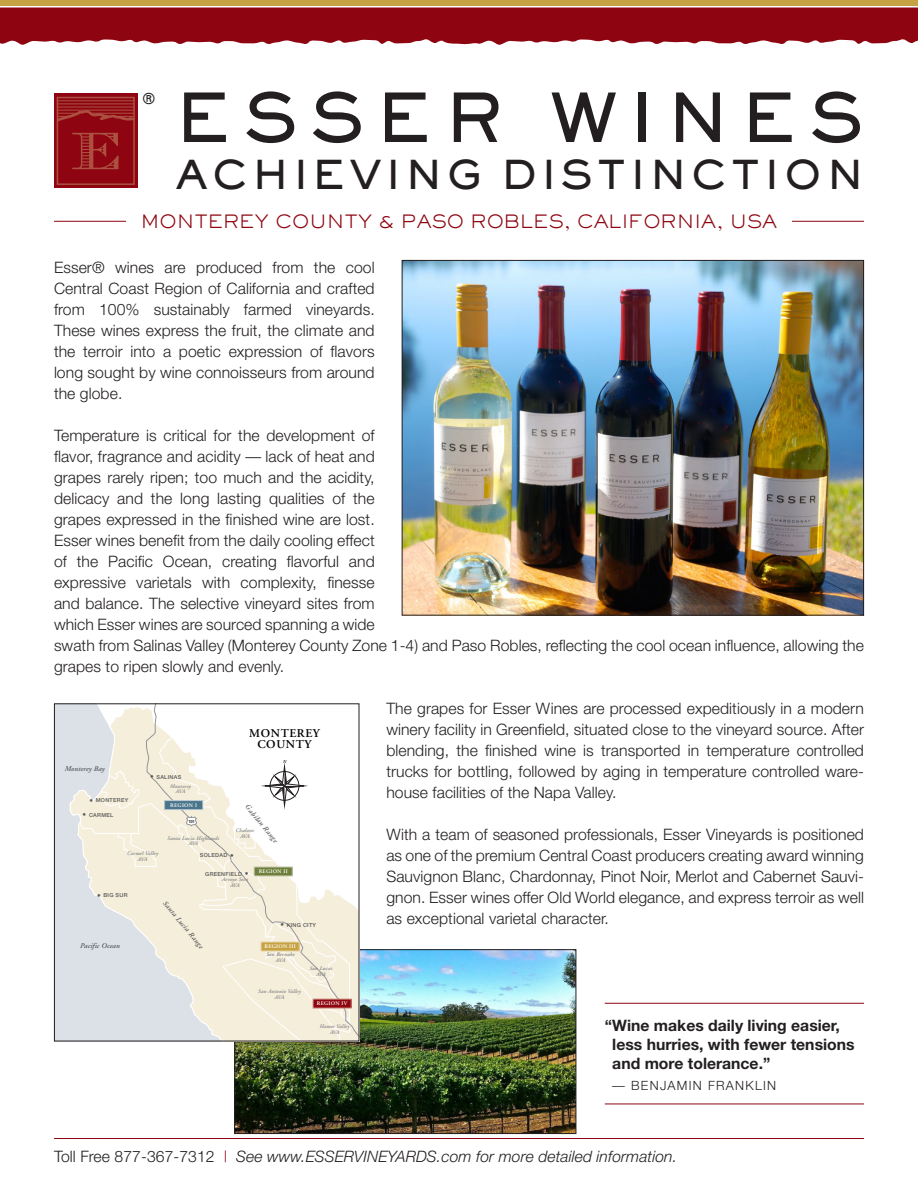
<style>
.page{position:relative;width:918px;height:1188px;background:#fff}
.page>*{position:absolute;margin:0;border:0;box-sizing:border-box;transform-origin:0 0}
.t1{font:66px "AT Sackers Heavy Gothic";letter-spacing:.175em;color:#231f20}
.t2{font:39px "AT Sackers Heavy Gothic";letter-spacing:.1em;color:#231f20}
.t3{font:300 18px "AT Sackers Gothic";color:#8e0511}
.Body{font:300 15.75px/21px "Helvetica Neue";letter-spacing:.005em;color:#231f20;text-align:justify}
.t4{font:700 15.75px/18.9px "Helvetica Neue";color:#231f20}
.t5{font:italic 300 15.75px "Helvetica Neue";letter-spacing:.005em;color:#231f20}
.t6{font:15.3px "Univers";color:#231f20}
.t7{font:300 12.75px "Helvetica Neue";letter-spacing:.1em;color:#231f20}
.t8{font:600 11.85px/11.9px "Adobe Garamond";letter-spacing:.05em;color:#000;text-align:center}
.t9{font:italic 600 7.35px "Adobe Garamond";letter-spacing:.01em;color:#58595b}
.t10{font:italic 600 5.55px/5.6px "Adobe Garamond";letter-spacing:.025em;color:#808283;text-align:center}
.t11{font:500 5.55px "Helvetica Neue";letter-spacing:.05em;color:#585857}
.t12{font:600 5.55px "Adobe Garamond";letter-spacing:.05em;color:#fff}
.t13{font:italic 600 4.65px "Adobe Garamond";color:#000}
.t14{font:700 4.2px "Helvetica";color:#333}
.s1{font-size:7.35px}
.s2{font-style:normal}
.s3{font-style:normal;color:#8e0511}
</style>
<div class="page">
<svg style="left:0;top:8px;width:918px;height:37px;background:#971a25"></svg>
<img style="left:404px;top:262px;width:458px;height:352px">
<div style="left:0;top:0;width:918px;height:7px;background:#c6a242"></div>
<img style="left:236px;top:951px;width:338px;height:181px">
<div style="left:234px;top:949px;width:342px;height:185px;border:1px solid #231f20"></div>
<div style="left:56px;top:705px;width:42px;height:334px;background:#dce1e7"></div>
<svg style="left:69px;top:706px;width:288px;height:333px;background:#e3e5e6"></svg>
<svg style="left:146px;top:705px;width:211px;height:333px"></svg>
<svg style="left:79px;top:736px;width:272px;height:303px"></svg>
<div style="left:165px;top:801px;width:38px;height:9px;background:#49748a"></div>
<div style="left:164px;top:800px;width:39px;height:10px;border:1px solid #b6c5cf"></div>
<div style="left:254px;top:867px;width:38px;height:9px;background:#6f803d"></div>
<div style="left:254px;top:867px;width:39px;height:9px;border:1px solid #c6caae"></div>
<div style="left:261px;top:942px;width:38px;height:9px;background:#c6a242"></div>
<div style="left:261px;top:942px;width:39px;height:9px;border:1px solid #e7d4a7"></div>
<div style="left:313px;top:999px;width:38px;height:9px;background:#8e0511"></div>
<div style="left:313px;top:999px;width:39px;height:10px;border:1px solid #cd8e7f"></div>
<hr style="left:605px;top:1104px;width:259px;height:1px;background:#8e0511">
<hr style="left:605px;top:1003px;width:259px;height:1px;background:#8e0511">
<hr style="left:0;top:6px;width:918px;height:2px;background:#fff">
<div style="left:54px;top:94px;width:84px;height:94px;background:#8e0511"></div>
<hr style="left:57px;top:100px;width:77px;height:1px;background:#ac5041">
<hr style="left:57px;top:103px;width:77px;height:1px;background:#ac5041">
<hr style="left:57px;top:107px;width:77px;height:1px;background:#ac5041">
<svg style="left:60px;top:110px;width:72px;height:11px"></svg>
<svg style="left:72px;top:133px;width:47px;height:36px"></svg>
<div style="left:57px;top:97px;width:78px;height:88px;border:2px solid #ac5041"></div>
<hr style="left:54px;top:221px;width:72px;height:1px;background:#8e0511">
<hr style="left:792px;top:221px;width:72px;height:1px;background:#8e0511">
<hr style="left:54px;top:1138px;width:810px;height:1px;background:#8e0511">
<p class="t1" style="left:176px;top:73px;width:690px">ESSER WINES</p>
<p class="t2" style="left:176px;top:148px;width:690px">ACHIEVING DISTINCTION</p>
<p class="t3" style="left:141px;top:209px;width:638px">MONTEREY COUNTY &amp; PASO ROBLES, CALIFORNIA, USA</p>
<p class="t6" style="left:143px;top:89px;width:14px">®</p>
<p class="Body" style="left:54px;top:256px;width:322px">Esser® wines are produced from the cool Central Coast Region of California and crafted from 100% sustainably farmed vineyards.<br>These wines express the fruit, the climate and the terroir into a poetic expression of flavors long sought by wine connoisseurs from around the globe.</p>
<p class="Body" style="left:54px;top:424px;width:811px;text-align:left">Temperature is critical for the development of<br>flavor, fragrance and acidity — lack of heat and<br>grapes rarely ripen; too much and the acidity,<br>delicacy and the long lasting qualities of the<br>grapes expressed in the finished wine are lost.<br>Esser wines benefit from the daily cooling effect<br>of the Pacific Ocean, creating flavorful and<br>expressive varietals with complexity, finesse<br>and balance. The selective vineyard sites from<br>which Esser wines are sourced spanning a wide<br>swath from Salinas Valley (Monterey County Zone 1-4) and Paso Robles, reflecting the cool ocean influence, allowing the grapes to ripen slowly and evenly.</p>
<p class="Body" style="left:386px;top:697px;width:479px">The grapes for Esser Wines are processed expeditiously in a modern winery facility in Greenfield, situated close to the vineyard source. After blending, the finished wine is transported in temperature controlled trucks for bottling, followed by aging in temperature controlled ware&shy;house facilities of the Napa Valley.</p>
<p class="Body" style="left:386px;top:823px;width:479px">With a team of seasoned professionals, Esser Vineyards is positioned as one of the premium Central Coast producers creating award winning Sauvignon Blanc, Chardonnay, Pinot Noir, Merlot and Cabernet Sauvi&shy;gnon. Esser wines offer Old World elegance, and express terroir as well as exceptional varietal character.</p>
<p class="t8" style="left:249px;top:727px;width:72px">MONTEREY<br>COUNTY</p>
<p class="t13" style="left:283px;top:759px;width:5px">N</p>
<p class="t9" style="left:65px;top:765px;width:41px">Monterey Bay</p>
<p class="t11" style="left:150px;top:774px;width:33px"><span class="s1">•</span> SALINAS</p>
<p class="t10" style="left:170px;top:784px;width:22px">Monterey<br>AVA</p>
<p class="t11" style="left:89px;top:797px;width:40px"><span class="s1">•</span> MONTEREY</p>
<p class="t11" style="left:83px;top:811px;width:32px"><span class="s1">•</span> CARMEL</p>
<p class="t12" style="left:170px;top:802px;width:28px">REGION I</p>
<p class="t9" style="left:250px;top:802px;width:49px;rotate:51deg">Gabilan Range</p>
<p class="t14" style="left:188px;top:819px;width:8px">101</p>
<p class="t10" style="left:236px;top:828px;width:20px">Chalone<br>AVA</p>
<p class="t10" style="left:222px;top:877px;width:28px">Arroyo Seco<br>AVA</p>
<p class="t10" style="left:167px;top:835px;width:53px">Santa Lucia Highlands<br>AVA</p>
<p class="t10" style="left:127px;top:851px;width:33px">Carmel Valley<br>AVA</p>
<p class="t11" style="left:200px;top:852px;width:35px">SOLEDAD <span class="s1">•</span></p>
<p class="t11" style="left:205px;top:870px;width:45px">GREENFIELD <span class="s1">•</span></p>
<p class="t12" style="left:259px;top:868px;width:30px">REGION II</p>
<p class="t11" style="left:97px;top:892px;width:32px"><span class="s1">•</span> BIG SUR</p>
<p class="t9" style="left:168px;top:898px;width:61px;rotate:51deg">Santa Lucia Range</p>
<p class="t11" style="left:280px;top:922px;width:37px"><span class="s1">•</span> KING CITY</p>
<p class="t9" style="left:80px;top:941px;width:41px">Pacific Ocean</p>
<p class="t12" style="left:265px;top:943px;width:33px">REGION III</p>
<p class="t10" style="left:266px;top:952px;width:30px">San Bernabe<br>AVA</p>
<p class="t10" style="left:258px;top:989px;width:44px">San Antonio Valley<br>AVA</p>
<p class="t10" style="left:309px;top:966px;width:24px">San Lucas<br>AVA</p>
<p class="t12" style="left:317px;top:1001px;width:32px">REGION IV</p>
<p class="t10" style="left:320px;top:1024px;width:31px">Hames Valley<br>AVA</p>
<p class="t4" style="left:612px;top:1016px;width:244px;text-indent:-8px">“Wine makes daily living easier, less hurries, with fewer tensions and more tolerance.”</p>
<p class="t7" style="left:612px;top:1078px;width:165px">— BENJAMIN FRANKLIN</p>
<p class="t5" style="left:54px;top:1147px;width:625px"><span class="s2">Toll Free 877-367-7312</span> <span class="s3">|</span> See www.ESSERVINEYARDS.com for more detailed information.</p>
</div>
